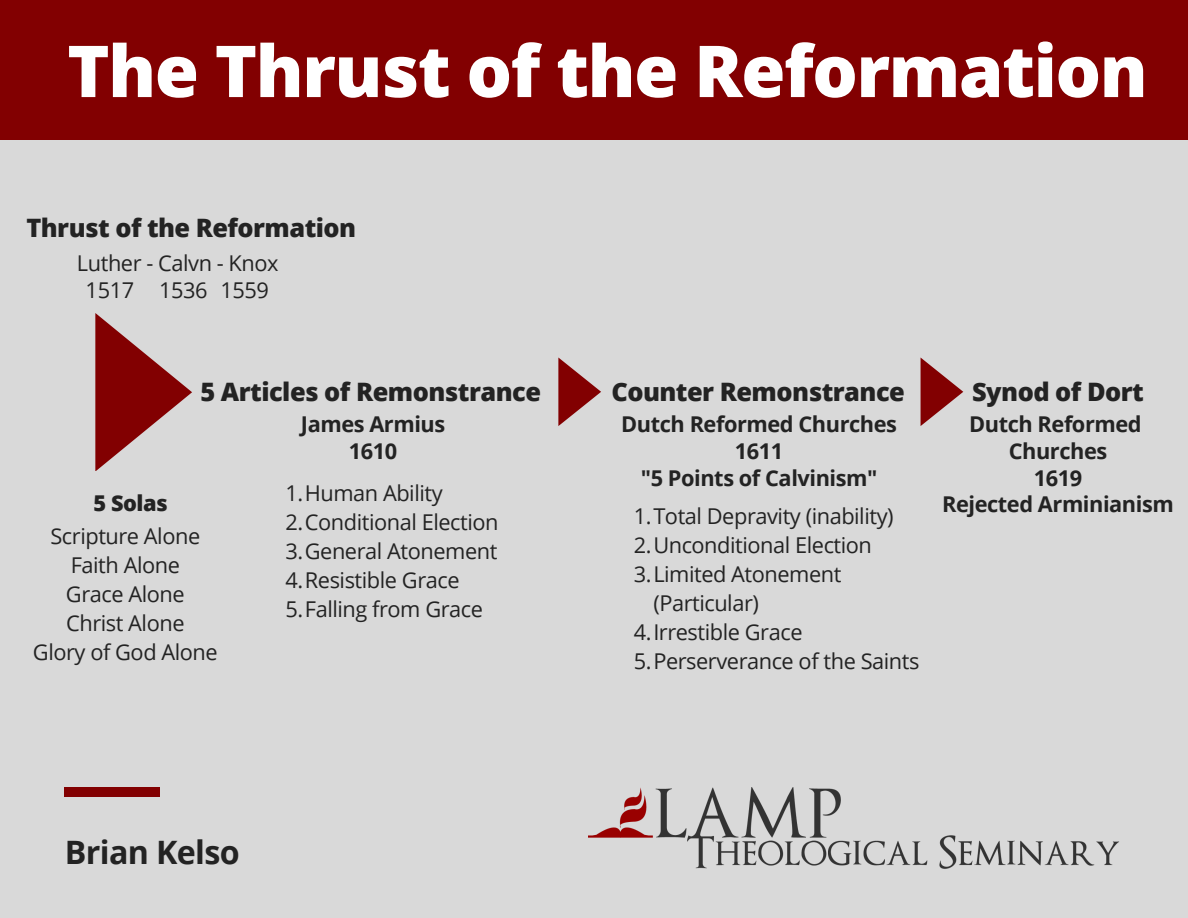
<style>
.page{position:relative;width:1188px;height:918px;background:#d9d9d9}
.page>*{position:absolute;margin:0;border:0;box-sizing:border-box;transform-origin:0 0}
.t1{font:800 71.7px "Open Sans";letter-spacing:-.02em;color:#fff}
.t2{font:700 32.25px "Open Sans";letter-spacing:-.02em;color:#232323}
.t3{font:800 25.35px "Open Sans";letter-spacing:-.02em;color:#232323}
.t4{font:21.75px/29px "Open Sans";letter-spacing:-.02em;color:#232323;text-align:center}
.t5{font:700 21.75px/26.7px "Open Sans";letter-spacing:-.02em;color:#232323;text-align:center}
.t6{font:800 21.75px "Open Sans";letter-spacing:-.02em;color:#232323}
</style>
<div class="page">
<svg style="left:95px;top:313px;width:97px;height:158px"></svg>
<svg style="left:558px;top:358px;width:43px;height:68px"></svg>
<svg style="left:921px;top:358px;width:42px;height:68px"></svg>
<div style="left:64px;top:788px;width:96px;height:9px;background:#820001"></div>
<div style="left:0;top:0;width:1188px;height:139px;background:#820001"></div>
<img style="left:588px;top:788px;width:531px;height:81px">
<h1 class="t1" style="left:67px;top:21px;width:1082px">The Thrust of the Reformation</h1>
<p class="t3" style="left:26px;top:210px;width:331px">Thrust of the Reformation</p>
<p class="t4" style="left:77px;top:248px;width:203px">Luther - Calvn - Knox</p>
<p class="t4" style="left:86px;top:275px;width:185px">1517 1536 1559</p>
<p class="t3" style="left:200px;top:374px;width:342px">5 Articles of Remonstrance</p>
<p class="t3" style="left:611px;top:374px;width:295px">Counter Remonstrance</p>
<p class="t3" style="left:972px;top:374px;width:173px">Synod of Dort</p>
<p class="t6" style="left:93px;top:488px;width:76px">5 Solas</p>
<p class="t4" style="left:33px;top:522px;width:186px">Scripture Alone<br>Faith Alone<br>Grace Alone<br>Christ Alone<br>Glory of God Alone</p>
<p class="t5" style="left:301px;top:411px;width:146px">James Armius<br>1610</p>
<p class="t5" style="left:942px;top:411px;width:233px">Dutch Reformed<br>Churches<br>1619<br>Rejected Arminianism</p>
<p class="t5" style="left:621px;top:411px;width:277px">Dutch Reformed Churches<br>1611<br>"5 Points of Calvinism"</p>
<p class="t4" style="left:285px;top:478px;width:215px;text-align:left">1.Human Ability<br>2.Conditional Election<br>3.General Atonement<br>4.Resistible Grace<br>5.Falling from Grace</p>
<p class="t4" style="left:634px;top:501px;width:261px">1.Total Depravity (inability)</p>
<p class="t4" style="left:634px;top:530px;width:240px">2.Unconditional Election</p>
<p class="t4" style="left:634px;top:559px;width:209px">3.Limited Atonement</p>
<p class="t4" style="left:653px;top:588px;width:107px">(Particular)</p>
<p class="t4" style="left:634px;top:617px;width:170px">4.Irrestible Grace</p>
<p class="t4" style="left:634px;top:646px;width:287px">5.Perserverance of the Saints</p>
<h2 class="t2" style="left:65px;top:829px;width:176px">Brian Kelso</h2>
</div>
